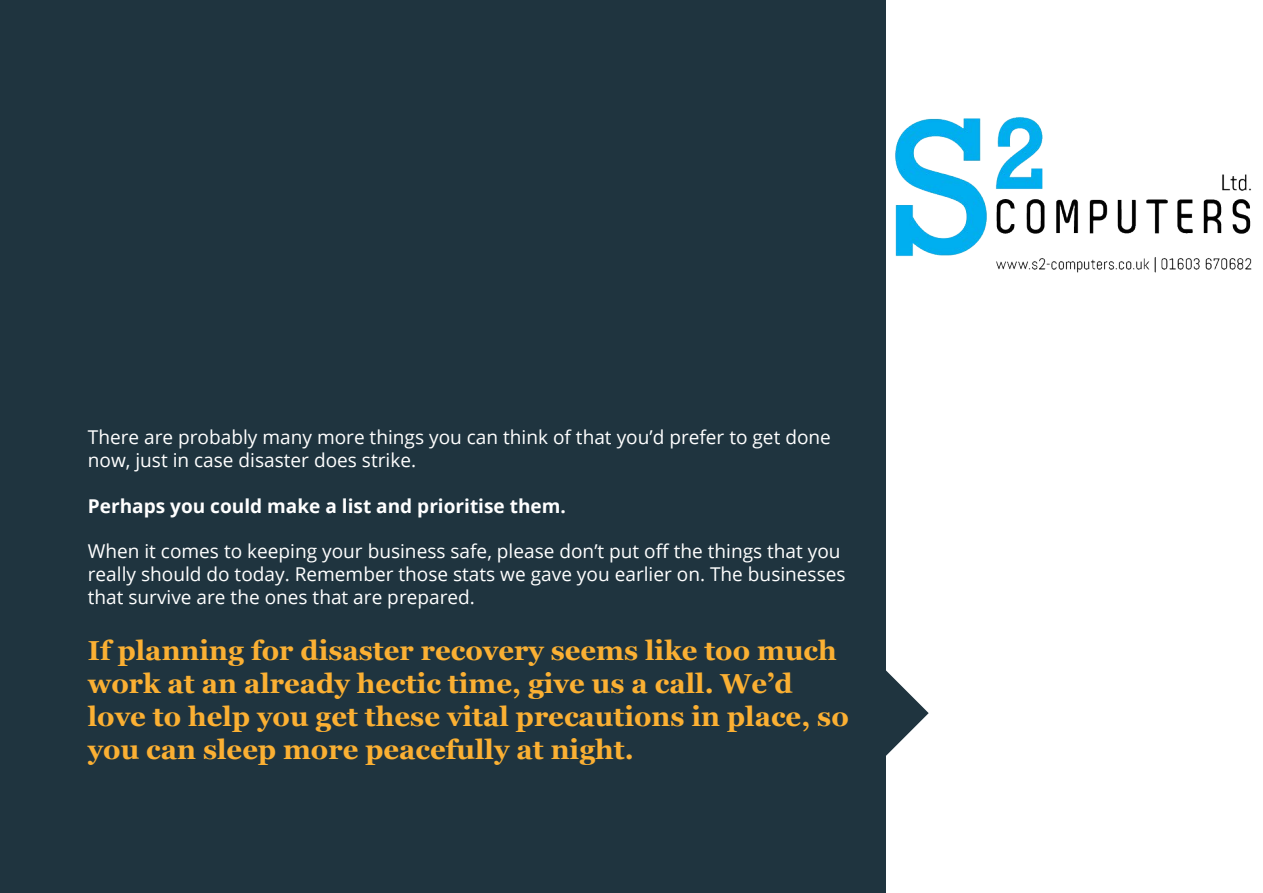
<style>
.page{position:relative;width:1263px;height:893px;background:#fff}
.page>*{position:absolute;margin:0;border:0;box-sizing:border-box;transform-origin:0 0}
.t1{font:700 27.45px/33px "Georgia";color:#fbb033}
.t2{font:19.05px/22.8px "Open Sans";color:#fff}
.t3{font:700 19.05px "Open Sans";color:#fff}
</style>
<div class="page">
<svg style="left:885px;top:670px;width:44px;height:86px"></svg>
<div style="left:0;top:0;width:885px;height:893px;background:#1f343f"></div>
<img style="left:885px;top:80px;width:367px;height:242px">
<p class="t2" style="left:88px;top:425px;width:745px">There are probably many more things you can think of that you’d prefer to get done now, just in case disaster does strike.</p>
<p class="t3" style="left:88px;top:492px;width:480px">Perhaps you could make a list and prioritise them.</p>
<p class="t2" style="left:88px;top:540px;width:759px">When it comes to keeping your business safe, please don’t put off the things that you really should do today. Remember those stats we gave you earlier on. The businesses that survive are the ones that are prepared.</p>
<h1 class="t1" style="left:88px;top:633px;width:762px">If planning for disaster recovery seems like too much work at an already hectic time, give us a call. We’d love to help you get these vital precautions in place, so you can sleep more peacefully at night.</h1>
</div>
